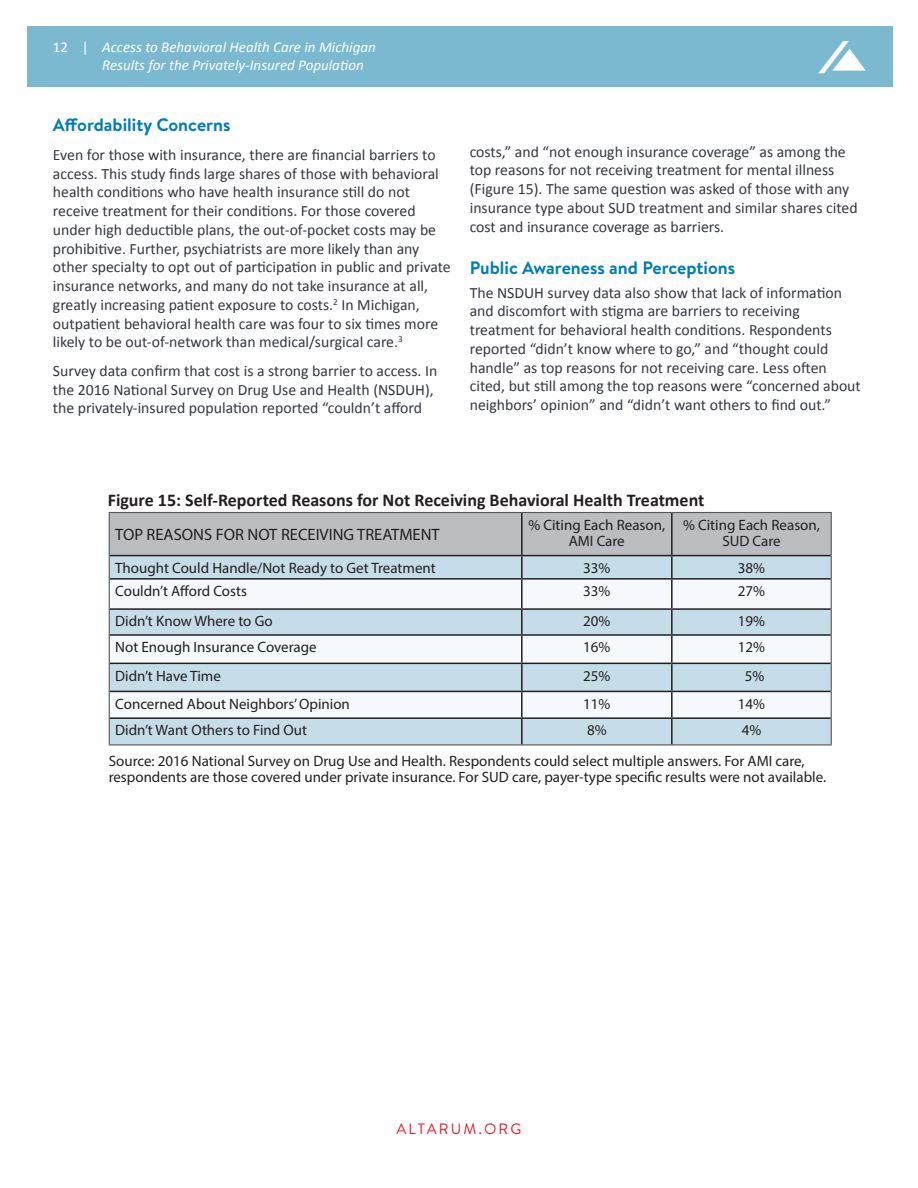
<style>
.page{position:relative;width:918px;height:1188px;background:#fff}
.page>*{position:absolute;margin:0;border:0;box-sizing:border-box;transform-origin:0 0}
.t1{font:700 18px "Calibri";color:#231f20}
.Heading_2_1{font:700 18px "Brandon Text";color:#007db5}
.Paragraph{font:700 18px "Brandon Text";color:#007db5}
.t2{font:16.5px "Myriad Pro";color:#231f20}
.Paragraph-2{font:15.75px/18.8px "Calibri";color:#333740}
.t3{font:15px/16.5px "Myriad Pro";color:#231f20;text-align:center}
.Heading_3{font:italic 15px/18px "Calibri";color:#fff}
.t4{font:15px "Brandon Text";letter-spacing:.145em;color:#e11d29}
.s1{font-style:normal}
</style>
<div class="page">
<div style="left:28px;top:26px;width:865px;height:61px;background:#7bb9d1"></div>
<svg style="left:818px;top:41px;width:48px;height:32px"></svg>
<div style="left:110px;top:719px;width:721px;height:25px;background:#c4dde9"></div>
<svg style="left:110px;top:580px;width:721px;height:137px;fill:#f5f9fb"></svg>
<svg style="left:109px;top:512px;width:723px;height:67px;background:#bbc4ca"></svg>
<hr style="left:109px;top:579px;width:1px;height:30px;background:#555659">
<hr style="left:831px;top:579px;width:1px;height:30px;background:#555659">
<svg style="left:109px;top:609px;width:1px;height:135px"></svg>
<svg style="left:831px;top:609px;width:1px;height:135px"></svg>
<hr style="left:109px;top:744px;width:413px;height:1px;background:#555659">
<hr style="left:522px;top:744px;width:150px;height:1px;background:#555659">
<hr style="left:672px;top:744px;width:160px;height:1px;background:#555659">
<hr style="left:521px;top:513px;width:2px;height:42px;background:#231f20">
<hr style="left:671px;top:513px;width:2px;height:42px;background:#231f20">
<hr style="left:110px;top:555px;width:412px;height:1px;background:#231f20">
<hr style="left:522px;top:555px;width:150px;height:1px;background:#231f20">
<hr style="left:521px;top:556px;width:2px;height:22px;background:#231f20">
<hr style="left:672px;top:555px;width:159px;height:1px;background:#231f20">
<hr style="left:671px;top:556px;width:2px;height:22px;background:#231f20">
<hr style="left:110px;top:578px;width:412px;height:2px;background:#231f20">
<hr style="left:522px;top:578px;width:150px;height:2px;background:#231f20">
<hr style="left:521px;top:580px;width:2px;height:28px;background:#231f20">
<hr style="left:672px;top:578px;width:159px;height:2px;background:#231f20">
<hr style="left:671px;top:580px;width:2px;height:28px;background:#231f20">
<hr style="left:110px;top:608px;width:412px;height:2px;background:#231f20">
<hr style="left:522px;top:608px;width:150px;height:2px;background:#231f20">
<hr style="left:521px;top:610px;width:2px;height:24px;background:#231f20">
<hr style="left:672px;top:608px;width:159px;height:2px;background:#231f20">
<hr style="left:671px;top:610px;width:2px;height:24px;background:#231f20">
<hr style="left:110px;top:634px;width:412px;height:2px;background:#231f20">
<hr style="left:522px;top:634px;width:150px;height:2px;background:#231f20">
<hr style="left:521px;top:636px;width:2px;height:27px;background:#231f20">
<hr style="left:672px;top:634px;width:159px;height:2px;background:#231f20">
<hr style="left:671px;top:636px;width:2px;height:27px;background:#231f20">
<hr style="left:110px;top:663px;width:412px;height:1px;background:#231f20">
<hr style="left:522px;top:663px;width:150px;height:1px;background:#231f20">
<hr style="left:521px;top:664px;width:2px;height:27px;background:#231f20">
<hr style="left:672px;top:663px;width:159px;height:1px;background:#231f20">
<hr style="left:671px;top:664px;width:2px;height:27px;background:#231f20">
<hr style="left:110px;top:691px;width:412px;height:1px;background:#231f20">
<hr style="left:522px;top:691px;width:150px;height:1px;background:#231f20">
<hr style="left:521px;top:692px;width:2px;height:25px;background:#231f20">
<hr style="left:672px;top:691px;width:159px;height:1px;background:#231f20">
<hr style="left:671px;top:692px;width:2px;height:25px;background:#231f20">
<hr style="left:110px;top:717px;width:412px;height:2px;background:#231f20">
<hr style="left:522px;top:717px;width:150px;height:2px;background:#231f20">
<hr style="left:521px;top:719px;width:2px;height:25px;background:#231f20">
<hr style="left:672px;top:717px;width:159px;height:2px;background:#231f20">
<hr style="left:671px;top:719px;width:2px;height:25px;background:#231f20">
<p class="Heading_3" style="left:102px;top:38px;width:275px;text-indent:-49px"><span class="s1">12 |</span> Access to Behavioral Health Care in Michigan<br>Results for the Privately-Insured Population</p>
<p class="Heading_3" style="left:55px;top:51px;width:414px"><span class="s1">12 |</span> Assessment of Access to Behavioral Health Care in Michigan</p>
<p class="Paragraph" style="left:53px;top:113px;width:179px">Affordability Concerns</p>
<p class="Paragraph-2" style="left:53px;top:145px;width:399px">Even for those with insurance, there are financial barriers to access. This study finds large shares of those with behavioral health conditions who have health insurance still do not receive treatment for their conditions. For those covered under high deductible plans, the out-of-pocket costs may be prohibitive. Further, psychiatrists are more likely than any other specialty to opt out of participation in public and private insurance networks, and many do not take insurance at all, greatly increasing patient exposure to costs.<sup>2</sup> In Michigan, outpatient behavioral health care was four to six times more likely to be out-of-network than medical/surgical care.<sup>3</sup></p>
<p class="Paragraph-2" style="left:53px;top:361px;width:386px">Survey data confirm that cost is a strong barrier to access. In the 2016 National Survey on Drug Use and Health (NSDUH), the privately-insured population reported “couldn’t afford</p>
<p class="Paragraph-2" style="left:470px;top:142px;width:389px">costs,” and “not enough insurance coverage” as among the top reasons for not receiving treatment for mental illness (Figure 15). The same question was asked of those with any insurance type about SUD treatment and similar shares cited cost and insurance coverage as barriers.</p>
<p class="Heading_2_1" style="left:470px;top:255px;width:267px">Public Awareness and Perceptions</p>
<p class="Paragraph-2" style="left:470px;top:283px;width:393px">The NSDUH survey data also show that lack of information and discomfort with stigma are barriers to receiving treatment for behavioral health conditions. Respondents reported “didn’t know where to go,” and “thought could handle” as top reasons for not receiving care. Less often cited, but still among the top reasons were “concerned about neighbors’ opinion” and “didn’t want others to find out.”</p>
<p class="t1" style="left:108px;top:489px;width:598px">Figure 15: Self-Reported Reasons for Not Receiving Behavioral Health Treatment</p>
<p class="t2" style="left:115px;top:524px;width:326px">TOP REASONS FOR NOT RECEIVING TREATMENT</p>
<p class="t3" style="left:528px;top:516px;width:138px">% Citing Each Reason,<br>AMI Care</p>
<p class="t3" style="left:683px;top:516px;width:138px">% Citing Each Reason,<br>SUD Care</p>
<p class="t3" style="left:115px;top:559px;width:322px">Thought Could Handle/Not Ready to Get Treatment</p>
<p class="t3" style="left:583px;top:559px;width:29px">33%</p>
<p class="t3" style="left:738px;top:559px;width:29px">38%</p>
<p class="t3" style="left:115px;top:583px;width:133px">Couldn’t Afford Costs</p>
<p class="t3" style="left:583px;top:583px;width:29px">33%</p>
<p class="t3" style="left:738px;top:583px;width:29px">27%</p>
<p class="t3" style="left:115px;top:613px;width:159px">Didn’t Know Where to Go</p>
<p class="t3" style="left:583px;top:613px;width:29px">20%</p>
<p class="t3" style="left:738px;top:613px;width:29px">19%</p>
<p class="t3" style="left:115px;top:639px;width:203px">Not Enough Insurance Coverage</p>
<p class="t3" style="left:583px;top:639px;width:29px">16%</p>
<p class="t3" style="left:738px;top:639px;width:29px">12%</p>
<p class="t3" style="left:115px;top:667px;width:107px">Didn’t Have Time</p>
<p class="t3" style="left:583px;top:667px;width:29px">25%</p>
<p class="t3" style="left:745px;top:667px;width:21px">5%</p>
<p class="t3" style="left:115px;top:695px;width:236px">Concerned About Neighbors’ Opinion</p>
<p class="t3" style="left:583px;top:695px;width:29px">11%</p>
<p class="t3" style="left:738px;top:695px;width:29px">14%</p>
<p class="t3" style="left:115px;top:722px;width:193px">Didn’t Want Others to Find Out</p>
<p class="t3" style="left:587px;top:722px;width:21px">8%</p>
<p class="t3" style="left:742px;top:722px;width:21px">4%</p>
<p class="t3" style="left:109px;top:752px;width:719px;text-align:left">Source: 2016 National Survey on Drug Use and Health. Respondents could select multiple answers. For AMI care, respondents are those covered under private insurance. For SUD care, payer-type specific results were not available.</p>
<p class="t4" style="left:396px;top:1119px;width:127px">ALTARUM.ORG</p>
</div>
